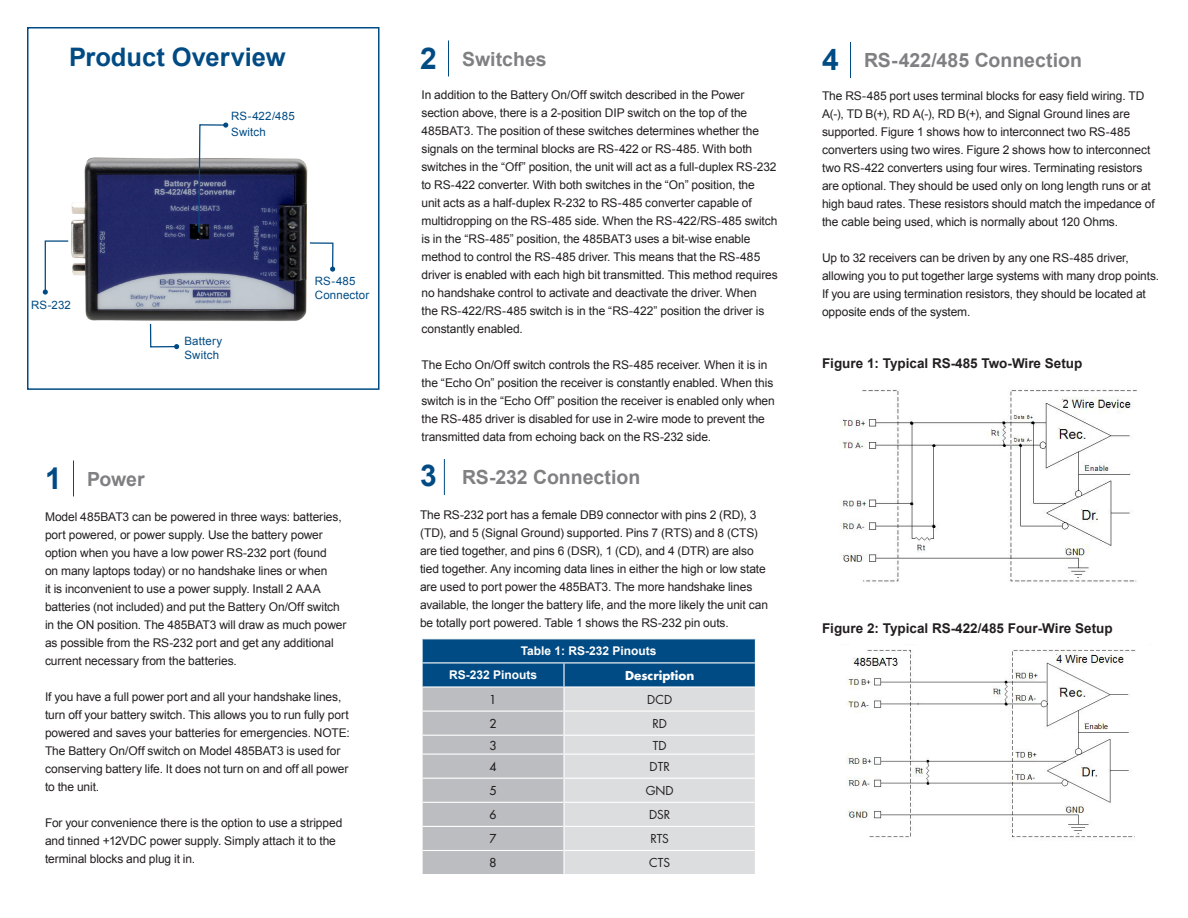
<style>
.page{position:relative;width:1188px;height:918px;background:#fff}
.page>*{position:absolute;margin:0;border:0;box-sizing:border-box;transform-origin:0 0}
.t1{font:700 30px "Arial";color:#004b84}
.t2{font:700 25.5px "Arial";color:#004b84}
.t3{font:700 19.5px "Arial";color:#808083}
.t4{font:700 13.5px "Arial";color:#231f20}
.t5{font:12px/18px "Arial";letter-spacing:-.01em;color:#231f20}
.t6{font:700 12px "Arial";color:#fff}
.t7{font:12px "Futura Std";color:#231f20}
.t8{font:700 12px "Futura Std";color:#fff}
.t9{font:500 12px "Futura Std";color:#231f20}
.t10{font:11.55px/13.8px "Arial";letter-spacing:.015em;color:#004b84}
</style>
<div class="page">
<hr style="left:73px;top:460px;width:1px;height:36px;background:#004b84">
<hr style="left:448px;top:40px;width:1px;height:36px;background:#004b84">
<hr style="left:850px;top:42px;width:1px;height:36px;background:#004b84">
<hr style="left:444px;top:459px;width:1px;height:36px;background:#004b84">
<div style="left:27px;top:27px;width:353px;height:363px;border:2px solid #004b84"></div>
<img style="left:42px;top:122px;width:294px;height:228px">
<svg style="left:43px;top:240px;width:27px;height:55px"></svg>
<svg style="left:149px;top:323px;width:30px;height:26px"></svg>
<svg style="left:309px;top:242px;width:26px;height:30px"></svg>
<svg style="left:198px;top:123px;width:30px;height:111px"></svg>
<svg style="left:422px;top:639px;width:334px;height:235px;background:#a8b8c5"></svg>
<img style="left:839px;top:390px;width:298px;height:192px">
<img style="left:846px;top:649px;width:290px;height:189px">
<p class="t2" style="left:69px;top:40px;width:218px">Product Overview</p>
<p class="t10" style="left:231px;top:109px;width:65px;line-height:15.3px">RS-422/485<br>Switch</p>
<p class="t10" style="left:31px;top:298px;width:41px">RS-232</p>
<p class="t10" style="left:184px;top:335px;width:39px">Battery</p>
<p class="t10" style="left:184px;top:348px;width:36px">Switch</p>
<p class="t10" style="left:315px;top:274px;width:56px">RS-485<br>Connector</p>
<p class="t1" style="left:420px;top:39px;width:18px">2</p>
<p class="t1" style="left:822px;top:40px;width:18px">4</p>
<p class="t3" style="left:462px;top:46px;width:86px">Switches</p>
<p class="t3" style="left:864px;top:48px;width:220px">RS-422/485 Connection</p>
<p class="t5" style="left:422px;top:86px;width:358px">In addition to the Battery On/Off switch described in the Power section above, there is a 2-position DIP switch on the top of the 485BAT3. The position of these switches determines whether the signals on the terminal blocks are RS-422 or RS-485. With both switches in the “Off” position, the unit will act as a full-duplex RS-232 to RS-422 converter. With both switches in the “On” position, the<br>unit acts as a half-duplex R-232 to RS-485 converter capable of multidropping on the RS-485 side. When the RS-422/RS-485 switch is in the “RS-485” position, the 485BAT3 uses a bit-wise enable method to control the RS-485 driver. This means that the RS-485 driver is enabled with each high bit transmitted. This method requires no handshake control to activate and deactivate the driver. When<br>the RS-422/RS-485 switch is in the “RS-422” position the driver is constantly enabled.</p>
<p class="t5" style="left:422px;top:356px;width:355px">The Echo On/Off switch controls the RS-485 receiver. When it is in the “Echo On” position the receiver is constantly enabled. When this switch is in the “Echo Off” position the receiver is enabled only when the RS-485 driver is disabled for use in 2-wire mode to prevent the transmitted data from echoing back on the RS-232 side.</p>
<p class="t5" style="left:822px;top:87px;width:334px">The RS-485 port uses terminal blocks for easy field wiring. TD A(-), TD B(+), RD A(-), RD B(+), and Signal Ground lines are supported. Figure 1 shows how to interconnect two RS-485 converters using two wires. Figure 2 shows how to interconnect two RS-422 converters using four wires. Terminating resistors are optional. They should be used only on long length runs or at high baud rates. These resistors should match the impedance of the cable being used, which is normally about 120 Ohms.</p>
<p class="t5" style="left:822px;top:249px;width:339px">Up to 32 receivers can be driven by any one RS-485 driver, allowing you to put together large systems with many drop points.<br>If you are using termination resistors, they should be located at opposite ends of the system.</p>
<p class="t4" style="left:822px;top:354px;width:262px">Figure 1: Typical RS-485 Two-Wire Setup</p>
<p class="t1" style="left:420px;top:456px;width:18px">3</p>
<p class="t1" style="left:45px;top:459px;width:18px">1</p>
<p class="t3" style="left:462px;top:464px;width:180px">RS-232 Connection</p>
<p class="t3" style="left:87px;top:466px;width:59px">Power</p>
<p class="t5" style="left:45px;top:508px;width:303px">Model 485BAT3 can be powered in three ways: batteries, port powered, or power supply. Use the battery power option when you have a low power RS-232 port (found<br>on many laptops today) or no handshake lines or when<br>it is inconvenient to use a power supply. Install 2 AAA batteries (not included) and put the Battery On/Off switch in the ON position. The 485BAT3 will draw as much power as possible from the RS-232 port and get any additional current necessary from the batteries.</p>
<p class="t5" style="left:45px;top:688px;width:306px">If you have a full power port and all your handshake lines, turn off your battery switch. This allows you to run fully port powered and saves your batteries for emergencies. NOTE:<br>The Battery On/Off switch on Model 485BAT3 is used for conserving battery life. It does not turn on and off all power to the unit.</p>
<p class="t5" style="left:45px;top:814px;width:299px">For your convenience there is the option to use a stripped and tinned +12VDC power supply. Simply attach it to the terminal blocks and plug it in.</p>
<p class="t5" style="left:420px;top:506px;width:350px">The RS-232 port has a female DB9 connector with pins 2 (RD), 3 (TD), and 5 (Signal Ground) supported. Pins 7 (RTS) and 8 (CTS) are tied together, and pins 6 (DSR), 1 (CD), and 4 (DTR) are also tied together. Any incoming data lines in either the high or low state are used to port power the 485BAT3. The more handshake lines available, the longer the battery life, and the more likely the unit can be totally port powered. Table 1 shows the RS-232 pin outs.</p>
<p class="t6" style="left:521px;top:643px;width:137px">Table 1: RS-232 Pinouts</p>
<p class="t6" style="left:449px;top:667px;width:90px">RS-232 Pinouts</p>
<p class="t8" style="left:625px;top:667px;width:71px">Description</p>
<p class="t9" style="left:490px;top:692px;width:8px">1</p>
<p class="t7" style="left:647px;top:692px;width:26px">DCD</p>
<p class="t9" style="left:490px;top:716px;width:8px">2</p>
<p class="t7" style="left:652px;top:716px;width:16px">RD</p>
<p class="t9" style="left:490px;top:738px;width:8px">3</p>
<p class="t7" style="left:653px;top:738px;width:15px">TD</p>
<p class="t9" style="left:490px;top:759px;width:8px">4</p>
<p class="t7" style="left:650px;top:759px;width:22px">DTR</p>
<p class="t9" style="left:490px;top:783px;width:8px">5</p>
<p class="t7" style="left:646px;top:783px;width:29px">GND</p>
<p class="t9" style="left:490px;top:807px;width:8px">6</p>
<p class="t7" style="left:649px;top:807px;width:23px">DSR</p>
<p class="t9" style="left:490px;top:831px;width:8px">7</p>
<p class="t7" style="left:650px;top:831px;width:20px">RTS</p>
<p class="t9" style="left:490px;top:856px;width:8px">8</p>
<p class="t7" style="left:649px;top:855px;width:22px">CTS</p>
<p class="t4" style="left:822px;top:619px;width:292px">Figure 2: Typical RS-422/485 Four-Wire Setup</p>
</div>
